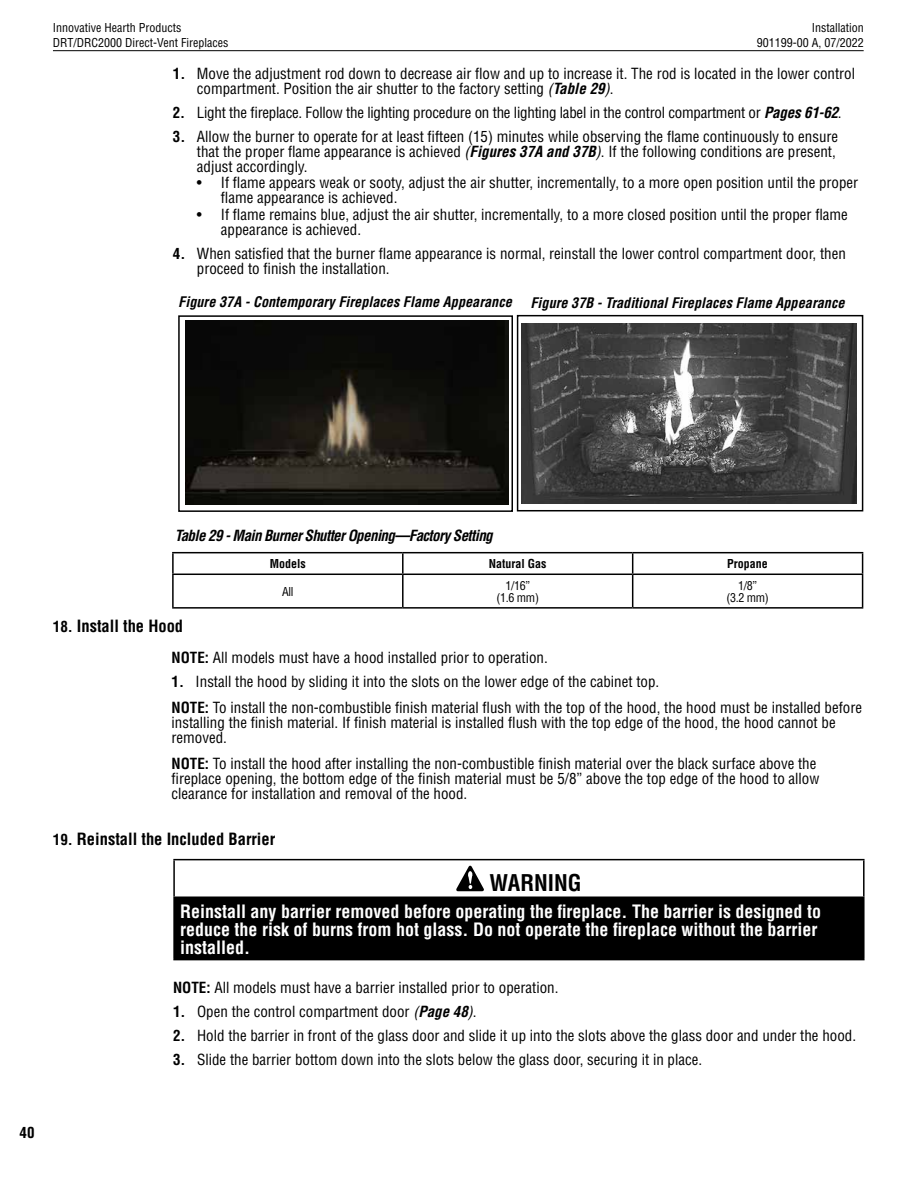
<style>
.page{position:relative;width:918px;height:1188px;background:#fff}
.page>*{position:absolute;margin:0;border:0;box-sizing:border-box;transform-origin:0 0}
.t1{font:700 condensed 22.5px "Helvetica";color:#000}
.t2{font:700 condensed 18px/18px "Helvetica";color:#fff}
.t3{font:700 condensed 16.5px "Helvetica";color:#000}
.t4{font:condensed 15px/15px "Helvetica";color:#000}
.t5{font:italic 700 condensed 15px "Helvetica";letter-spacing:-.04em;color:#000}
.t6{font:700 condensed 15px "Helvetica";color:#000}
.t7{font:italic 700 condensed 14.25px "Helvetica";color:#000}
.t8{font:condensed 12px/15px "Helvetica";color:#000;text-align:center}
.t9{font:700 condensed 12px "Helvetica";color:#000}
.s1{font-weight:700}
.s2{font-style:italic}
.s3{font-weight:700;font-style:italic}
.s4{font-size:15px}
</style>
<div class="page">
<hr style="left:53px;top:50px;width:811px;height:1px;background:#000">
<hr style="left:172px;top:552px;width:231px;height:1px;background:#000">
<hr style="left:172px;top:553px;width:2px;height:21px;background:#000">
<hr style="left:403px;top:552px;width:230px;height:1px;background:#000">
<hr style="left:402px;top:553px;width:2px;height:21px;background:#000">
<hr style="left:633px;top:552px;width:230px;height:1px;background:#000">
<svg style="left:632px;top:553px;width:1px;height:21px"></svg>
<svg style="left:862px;top:553px;width:1px;height:21px"></svg>
<hr style="left:633px;top:574px;width:230px;height:1px;background:#000">
<hr style="left:632px;top:575px;width:1px;height:32px;background:#000">
<hr style="left:862px;top:575px;width:1px;height:32px;background:#000">
<hr style="left:633px;top:607px;width:230px;height:2px;background:#000">
<hr style="left:172px;top:575px;width:2px;height:32px;background:#000">
<hr style="left:172px;top:574px;width:231px;height:1px;background:#000">
<hr style="left:172px;top:607px;width:231px;height:2px;background:#000">
<hr style="left:402px;top:575px;width:2px;height:32px;background:#000">
<hr style="left:403px;top:574px;width:230px;height:1px;background:#000">
<hr style="left:403px;top:607px;width:230px;height:2px;background:#000">
<div style="left:174px;top:897px;width:690px;height:63px;background:#000"></div>
<hr style="left:173px;top:859px;width:692px;height:1px;background:#000">
<hr style="left:173px;top:860px;width:2px;height:37px;background:#000">
<hr style="left:863px;top:860px;width:2px;height:37px;background:#000">
<hr style="left:173px;top:897px;width:692px;height:1px;background:#000">
<hr style="left:173px;top:898px;width:2px;height:61px;background:#000">
<hr style="left:863px;top:898px;width:2px;height:61px;background:#000">
<hr style="left:173px;top:959px;width:692px;height:1px;background:#000">
<svg style="left:456px;top:865px;width:28px;height:27px"></svg>
<div style="left:178px;top:315px;width:335px;height:197px;border:2px solid #000"></div>
<img style="left:185px;top:320px;width:323px;height:185px">
<img style="left:521px;top:323px;width:335px;height:180px">
<div style="left:517px;top:315px;width:346px;height:196px;border:2px solid #000"></div>
<p class="t8" style="left:53px;top:20px;width:177px;text-align:left">Innovative Hearth Products<br>DRT/DRC2000 Direct-Vent Fireplaces</p>
<p class="t8" style="left:757px;top:20px;width:109px;text-align:right">Installation<br>901199-00 A, 07/2022</p>
<p class="t4" style="left:197px;top:66px;width:660px;text-indent:-24px"><span class="s1">1.</span> Move the adjustment rod down to decrease air flow and up to increase it. The rod is located in the lower control compartment. Position the air shutter to the factory setting <span class="s2">(</span><span class="s3">Table 29</span><span class="s2">)</span>.</p>
<p class="t4" style="left:173px;top:105px;width:670px"><span class="s1">2.</span> Light the fireplace. Follow the lighting procedure on the lighting label in the control compartment or <span class="s3">Pages 61-62</span>.</p>
<p class="t4" style="left:197px;top:129px;width:643px;text-indent:-24px"><span class="s1">3.</span> Allow the burner to operate for at least fifteen (15) minutes while observing the flame continuously to ensure that the proper flame appearance is achieved <span class="s2">(</span><span class="s3">Figures 37A and 37B</span><span class="s2">)</span>. If the following conditions are present, adjust accordingly.</p>
<p class="t4" style="left:221px;top:175px;width:639px;text-indent:-24px">• If flame appears weak or sooty, adjust the air shutter, incrementally, to a more open position until the proper flame appearance is achieved.</p>
<p class="t4" style="left:221px;top:207px;width:629px;text-indent:-24px">• If flame remains blue, adjust the air shutter, incrementally, to a more closed position until the proper flame appearance is achieved.</p>
<p class="t4" style="left:197px;top:246px;width:651px;text-indent:-24px"><span class="s1">4.</span> When satisfied that the burner flame appearance is normal, reinstall the lower control compartment door, then proceed to finish the installation.</p>
<p class="t7" style="left:178px;top:293px;width:335px">Figure 37A - Contemporary Fireplaces Flame Appearance</p>
<p class="t7" style="left:530px;top:294px;width:316px">Figure 37B - Traditional Fireplaces Flame Appearance</p>
<p class="t5" style="left:175px;top:526px;width:319px">Table 29 - Main Burner Shutter Opening—Factory Setting</p>
<p class="t9" style="left:270px;top:556px;width:37px">Models</p>
<p class="t9" style="left:489px;top:556px;width:59px">Natural Gas</p>
<p class="t9" style="left:727px;top:556px;width:42px">Propane</p>
<p class="t8" style="left:282px;top:584px;width:13px">All</p>
<p class="t8" style="left:496px;top:579px;width:44px;line-height:12px">1/16” (1.6 mm)</p>
<p class="t8" style="left:726px;top:579px;width:44px;line-height:12px">1/8”<br>(3.2 mm)</p>
<p class="t3" style="left:53px;top:616px;width:132px"><span class="s4">18.</span> Install the Hood</p>
<p class="t4" style="left:172px;top:650px;width:378px"><span class="s1">NOTE:</span> All models must have a hood installed prior to operation.</p>
<p class="t4" style="left:172px;top:669px;width:692px;line-height:25.8px"><span class="s1">1.</span> Install the hood by sliding it into the slots on the lower edge of the cabinet top.<br><span class="s1">NOTE:</span> To install the non-combustible finish material flush with the top of the hood, the hood must be installed before</p>
<p class="t4" style="left:172px;top:715px;width:666px">installing the finish material. If finish material is installed flush with the top edge of the hood, the hood cannot be removed.</p>
<p class="t4" style="left:172px;top:756px;width:649px"><span class="s1">NOTE:</span> To install the hood after installing the non-combustible finish material over the black surface above the fireplace opening, the bottom edge of the finish material must be 5/8” above the top edge of the hood to allow clearance for installation and removal of the hood.</p>
<p class="t3" style="left:53px;top:829px;width:224px"><span class="s4">19.</span> Reinstall the Included Barrier</p>
<h1 class="t1" style="left:490px;top:869px;width:94px">WARNING</h1>
<p class="t2" style="left:180px;top:902px;width:642px">Reinstall any barrier removed before operating the fireplace. The barrier is designed to reduce the risk of burns from hot glass. Do not operate the fireplace without the barrier installed.</p>
<p class="t4" style="left:173px;top:980px;width:387px"><span class="s1">NOTE:</span> All models must have a barrier installed prior to operation.</p>
<p class="t4" style="left:173px;top:1004px;width:305px"><span class="s1">1.</span> Open the control compartment door <span class="s2">(</span><span class="s3">Page 48</span><span class="s2">)</span>.</p>
<p class="t4" style="left:173px;top:1028px;width:684px"><span class="s1">2.</span> Hold the barrier in front of the glass door and slide it up into the slots above the glass door and under the hood.</p>
<p class="t4" style="left:173px;top:1052px;width:531px"><span class="s1">3.</span> Slide the barrier bottom down into the slots below the glass door, securing it in place.</p>
<p class="t6" style="left:20px;top:1123px;width:16px">40</p>
</div>
